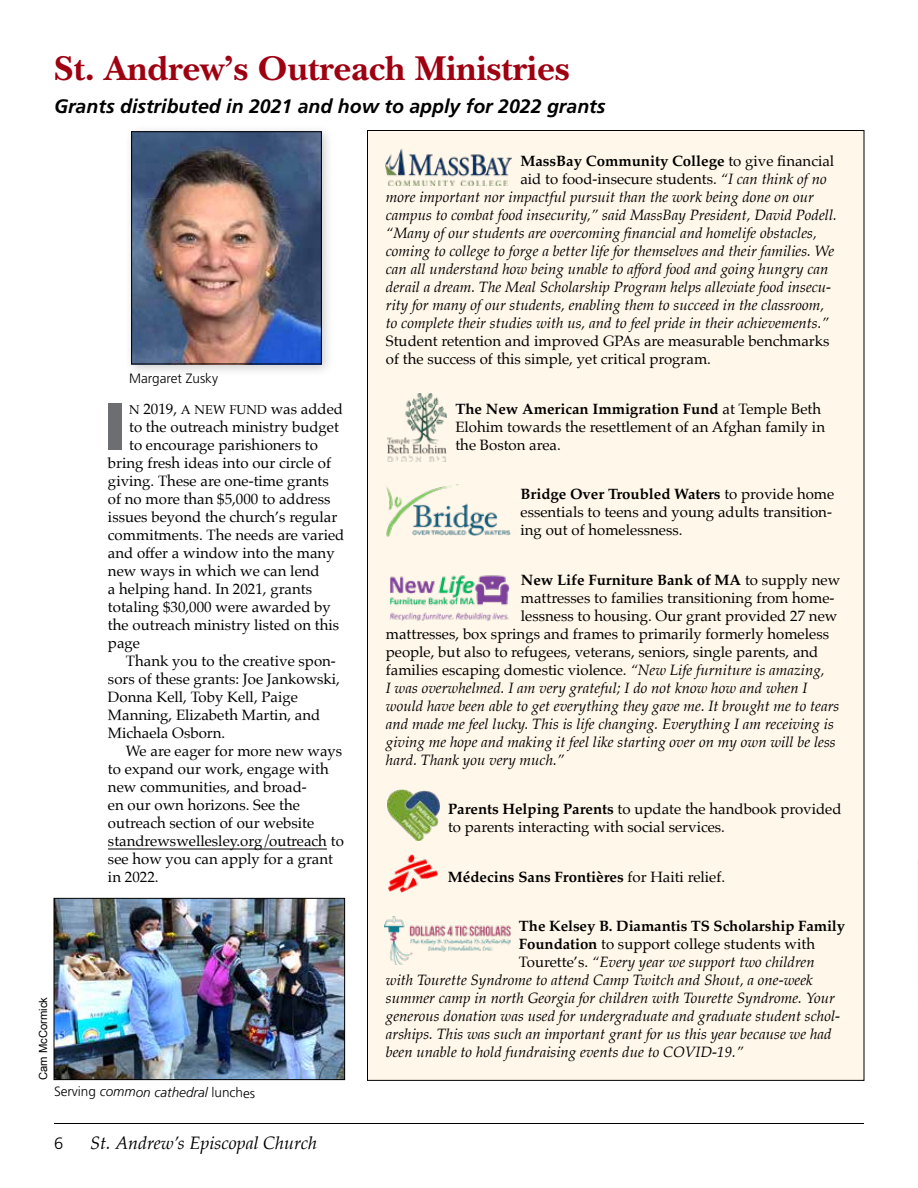
<style>
.page{position:relative;width:918px;height:1188px;background:#fff}
.page>*{position:absolute;margin:0;border:0;box-sizing:border-box;transform-origin:0 0}
.t1{font:700 68.25px "Gill Sans";color:#6d6e71}
.t2{font:700 36px "New Baskerville";color:#9f0011}
.t3{font:italic 700 19.5px "Frutiger";color:#000}
.t4{font:italic 18px "Palatino";color:#000}
.t5{font:300 16.5px "Frutiger";color:#000}
.t6{font:15px/18px "Palatino";color:#000}
.t7{font:italic 15px "Palatino";color:#000}
.t8{font:700 15px "Palatino";color:#000}
.t9{font:italic 300 13.5px "Frutiger";letter-spacing:-.01em;color:#000}
.t10{font:300 13.5px "Frutiger";color:#000}
.t11{font:12.75px "Palatino Roman SC850";color:#000}
.t12{font:11.25px "Arial";color:#000}
.s1{font-weight:400}
.s2{font-style:italic}
.s3{font-weight:700}
.s4{font-style:normal}
.s5{font-size:15px}
.s6{font-family:"Palatino";font-size:15px}
</style>
<div class="page">
<hr style="left:54px;top:1123px;width:810px;height:1px;background:#000">
<svg style="left:917px;top:861px;width:1px;height:14px"></svg>
<hr style="left:108px;top:849px;width:219px;height:1px;background:#000">
<div style="left:124px;top:124px;width:211px;height:253px;background:#000;opacity:.2"></div>
<img style="left:133px;top:133px;width:187px;height:229px">
<div style="left:131px;top:131px;width:191px;height:233px;border:1px solid #000"></div>
<div style="left:368px;top:130px;width:496px;height:950px;background:#fff7ea"></div>
<img style="left:386px;top:149px;width:125px;height:36px">
<img style="left:387px;top:394px;width:59px;height:68px">
<img style="left:386px;top:484px;width:125px;height:52px">
<img style="left:389px;top:575px;width:121px;height:46px">
<img style="left:387px;top:790px;width:52px;height:50px">
<img style="left:388px;top:854px;width:50px;height:39px">
<img style="left:384px;top:917px;width:126px;height:48px">
<img style="left:56px;top:900px;width:287px;height:178px">
<div style="left:54px;top:898px;width:291px;height:182px;border:1px solid #000"></div>
<h2 class="t2" style="left:54px;top:48px;width:517px">St. Andrew’s Outreach Ministries</h2>
<h3 class="t3" style="left:54px;top:94px;width:553px">Grants distributed in 2021 and how to apply for 2022 grants</h3>
<p class="t8" style="left:520px;top:148px;width:315px">MassBay Community College <span class="s1">to give financial</span></p>
<p class="t6" style="left:520px;top:170px;width:308px">aid to food-insecure students. <span class="s2">“I can think of no</span></p>
<p class="t7" style="left:386px;top:184px;width:430px">more important nor impactful pursuit than the work being done on our</p>
<p class="t7" style="left:386px;top:202px;width:453px">campus to combat food insecurity,” said MassBay President, David Podell.</p>
<p class="t7" style="left:386px;top:220px;width:433px">“Many of our students are overcoming financial and homelife obstacles,</p>
<p class="t7" style="left:386px;top:238px;width:450px">coming to college to forge a better life for themselves and their families. We</p>
<p class="t7" style="left:386px;top:256px;width:444px">can all understand how being unable to afford food and going hungry can</p>
<p class="t7" style="left:386px;top:274px;width:447px">derail a dream. The Meal Scholarship Program helps alleviate food insecu-</p>
<p class="t7" style="left:386px;top:292px;width:440px">rity for many of our students, enabling them to succeed in the classroom,</p>
<p class="t7" style="left:386px;top:310px;width:445px">to complete their studies with us, and to feel pride in their achievements.”</p>
<p class="t6" style="left:386px;top:332px;width:445px">Student retention and improved GPAs are measurable benchmarks of the success of this simple, yet critical program.</p>
<p class="t6" style="left:455px;top:399px;width:371px"><span class="s3">The New American Immigration Fund</span> at Temple Beth<br>Elohim towards the resettlement of an Afghan family in the Boston area.</p>
<p class="t6" style="left:520px;top:485px;width:315px"><span class="s3">Bridge Over Troubled Waters</span> to provide home essentials to teens and young adults transition&shy;ing out of homelessness.</p>
<p class="t8" style="left:521px;top:567px;width:321px">New Life Furniture Bank of MA <span class="s1">to supply new</span></p>
<p class="t6" style="left:521px;top:588px;width:315px">mattresses to families transitioning from home-</p>
<p class="t6" style="left:521px;top:606px;width:318px">lessness to housing. Our grant provided 27 new</p>
<p class="t6" style="left:386px;top:624px;width:445px">mattresses, box springs and frames to primarily formerly homeless</p>
<p class="t6" style="left:386px;top:642px;width:434px">people, but also to refugees, veterans, seniors, single parents, and</p>
<p class="t6" style="left:386px;top:660px;width:440px">families escaping domestic violence. <span class="s2">“New Life furniture is amazing,</span></p>
<p class="t7" style="left:386px;top:675px;width:423px">I was overwhelmed. I am very grateful; I do not know how and when I</p>
<p class="t7" style="left:386px;top:693px;width:455px">would have been able to get everything they gave me. It brought me to tears</p>
<p class="t7" style="left:386px;top:711px;width:449px">and made me feel lucky. This is life changing. Everything I am receiving is</p>
<p class="t7" style="left:386px;top:729px;width:451px">giving me hope and making it feel like starting over on my own will be less</p>
<p class="t7" style="left:386px;top:747px;width:180px">hard. Thank you very much.”</p>
<p class="t6" style="left:448px;top:800px;width:395px"><span class="s3">Parents Helping Parents</span> to update the handbook provided to parents interacting with social services.</p>
<p class="t8" style="left:448px;top:864px;width:279px">Médecins Sans Frontières <span class="s1">for Haiti relief.</span></p>
<p class="t8" style="left:519px;top:913px;width:328px">The Kelsey B. Diamantis TS Scholarship Family</p>
<p class="t6" style="left:519px;top:935px;width:298px"><span class="s3">Foundation</span> to support college students with</p>
<p class="t7" style="left:519px;top:949px;width:297px"><span class="s4">Tourette’s.</span> “Every year we support two children</p>
<p class="t7" style="left:386px;top:967px;width:429px">with Tourette Syndrome to attend Camp Twitch and Shout, a one-week</p>
<p class="t7" style="left:386px;top:985px;width:451px">summer camp in north Georgia for children with Tourette Syndrome. Your</p>
<p class="t7" style="left:386px;top:1003px;width:456px">generous donation was used for undergraduate and graduate student schol-</p>
<p class="t7" style="left:386px;top:1021px;width:447px">arships. This was such an important grant for us this year because we had</p>
<p class="t7" style="left:386px;top:1039px;width:359px">been unable to hold fundraising events due to COVID-19.”</p>
<p class="t9" style="left:54px;top:1084px;width:203px"><span class="s4">Serving</span> common cathedral <span class="s4">lunches</span></p>
<p class="t10" style="left:129px;top:371px;width:91px">Margaret Zusky</p>
<h1 class="t1" style="left:102px;top:373px;width:27px">I</h1>
<p class="t11" style="left:129px;top:399px;width:215px">N <span class="s5">2019,</span> A NEW FUND <span class="s6">was added</span></p>
<p class="t6" style="left:129px;top:418px;width:211px">to the outreach ministry budget</p>
<p class="t6" style="left:129px;top:436px;width:190px">to encourage parishioners to</p>
<p class="t6" style="left:108px;top:454px;width:225px">bring fresh ideas into our circle of</p>
<p class="t6" style="left:108px;top:472px;width:222px">giving. These are one-time grants</p>
<p class="t6" style="left:108px;top:490px;width:224px">of no more than $5,000 to address</p>
<p class="t6" style="left:108px;top:508px;width:231px">issues beyond the church’s regular</p>
<p class="t6" style="left:108px;top:526px;width:238px">commitments. The needs are varied</p>
<p class="t6" style="left:108px;top:544px;width:228px">and offer a window into the many</p>
<p class="t6" style="left:108px;top:562px;width:213px">new ways in which we can lend</p>
<p class="t6" style="left:108px;top:580px;width:206px">a helping hand. In 2021, grants</p>
<p class="t6" style="left:108px;top:598px;width:224px">totaling $30,000 were awarded by</p>
<p class="t6" style="left:108px;top:616px;width:233px">the outreach ministry listed on this</p>
<p class="t6" style="left:108px;top:634px;width:34px">page</p>
<p class="t6" style="left:126px;top:652px;width:211px">Thank you to the creative spon-</p>
<p class="t6" style="left:108px;top:670px;width:234px">sors of these grants: Joe Jankowski,</p>
<p class="t6" style="left:108px;top:688px;width:191px">Donna Kell, Toby Kell, Paige</p>
<p class="t6" style="left:108px;top:706px;width:214px">Manning, Elizabeth Martin, and</p>
<p class="t6" style="left:108px;top:724px;width:119px">Michaela Osborn.</p>
<p class="t6" style="left:126px;top:742px;width:218px">We are eager for more new ways</p>
<p class="t6" style="left:108px;top:760px;width:222px">to expand our work, engage with</p>
<p class="t6" style="left:108px;top:778px;width:200px">new communities, and broad-</p>
<p class="t6" style="left:108px;top:796px;width:194px">en our own horizons. See the</p>
<p class="t6" style="left:108px;top:814px;width:208px">outreach section of our website</p>
<p class="t6" style="left:108px;top:832px;width:237px">standrewswellesley.org/outreach to</p>
<p class="t6" style="left:108px;top:850px;width:227px">see how you can apply for a grant</p>
<p class="t6" style="left:108px;top:868px;width:52px">in 2022.</p>
<p class="t12" style="left:36px;top:1080px;width:85px;rotate:-90deg">Cam McCormick</p>
<p class="t5" style="left:54px;top:1134px;width:11px">6</p>
<p class="t4" style="left:90px;top:1128px;width:229px">St. Andrew’s Episcopal Church</p>
</div>
